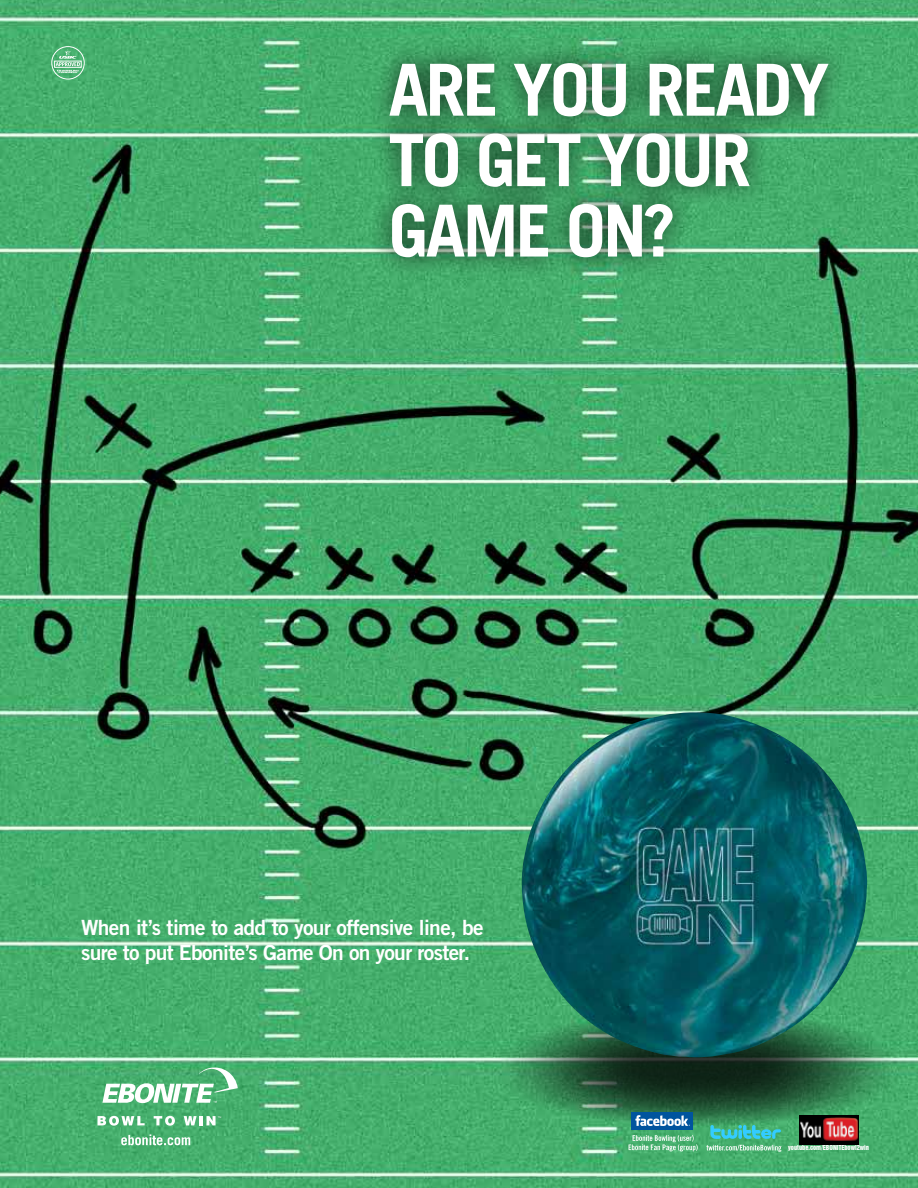
<style>
.page{position:relative;width:918px;height:1188px;background:#fff}
.page>*{position:absolute;margin:0;border:0;box-sizing:border-box;transform-origin:0 0}
.t1{font:700 71.85px/70.5px "Trade Gothic LT Std";letter-spacing:-.04em;color:#fff}
.t2{font:21px/25.5px "Trade Gothic LT Std Bd 2";letter-spacing:-.03em;color:#fff}
.t3{font:6.45px "Swiss 921 BT Regular A";color:#fff}
</style>
<div class="page">
<img style="left:0;top:0;width:918px;height:1188px">
<div style="left:51px;top:46px;width:34px;height:34px;border:1px solid #fff;border-radius:50%"></div>
<div style="left:54px;top:61px;width:28px;height:7px;border:1px solid #fff"></div>
<svg style="left:56px;top:49px;width:24px;height:25px"></svg>
<div style="left:366px;top:39px;width:481px;height:239px;background:#000;opacity:.75"></div>
<svg style="left:486px;top:1011px;width:425px;height:115px;background:#2d6743"></svg>
<img style="left:519px;top:712px;width:349px;height:345px">
<svg style="left:102px;top:1068px;width:136px;height:35px"></svg>
<svg style="left:98px;top:1116px;width:47px;height:10px"></svg>
<svg style="left:154px;top:1116px;width:21px;height:10px"></svg>
<svg style="left:184px;top:1116px;width:37px;height:9px"></svg>
<svg style="left:121px;top:1134px;width:69px;height:11px"></svg>
<div style="left:631px;top:1112px;width:62px;height:18px;background:#00549e"></div>
<svg style="left:635px;top:1115px;width:55px;height:11px"></svg>
<svg style="left:629px;top:1135px;width:69px;height:16px"></svg>
<svg style="left:710px;top:1125px;width:71px;height:14px"></svg>
<svg style="left:706px;top:1145px;width:75px;height:7px"></svg>
<img style="left:799px;top:1115px;width:59px;height:30px">
<h1 class="t1" style="left:388px;top:54px;width:442px">ARE YOU READY<br>TO GET YOUR<br>GAME ON?</h1>
<p class="t2" style="left:81px;top:914px;width:404px">When it’s time to add to your offensive line, be sure to put Ebonite’s Game On on your roster.</p>
<p class="t3" style="left:788px;top:1143px;width:82px">youtube.com/EBONITEbowl2win</p>
</div>
